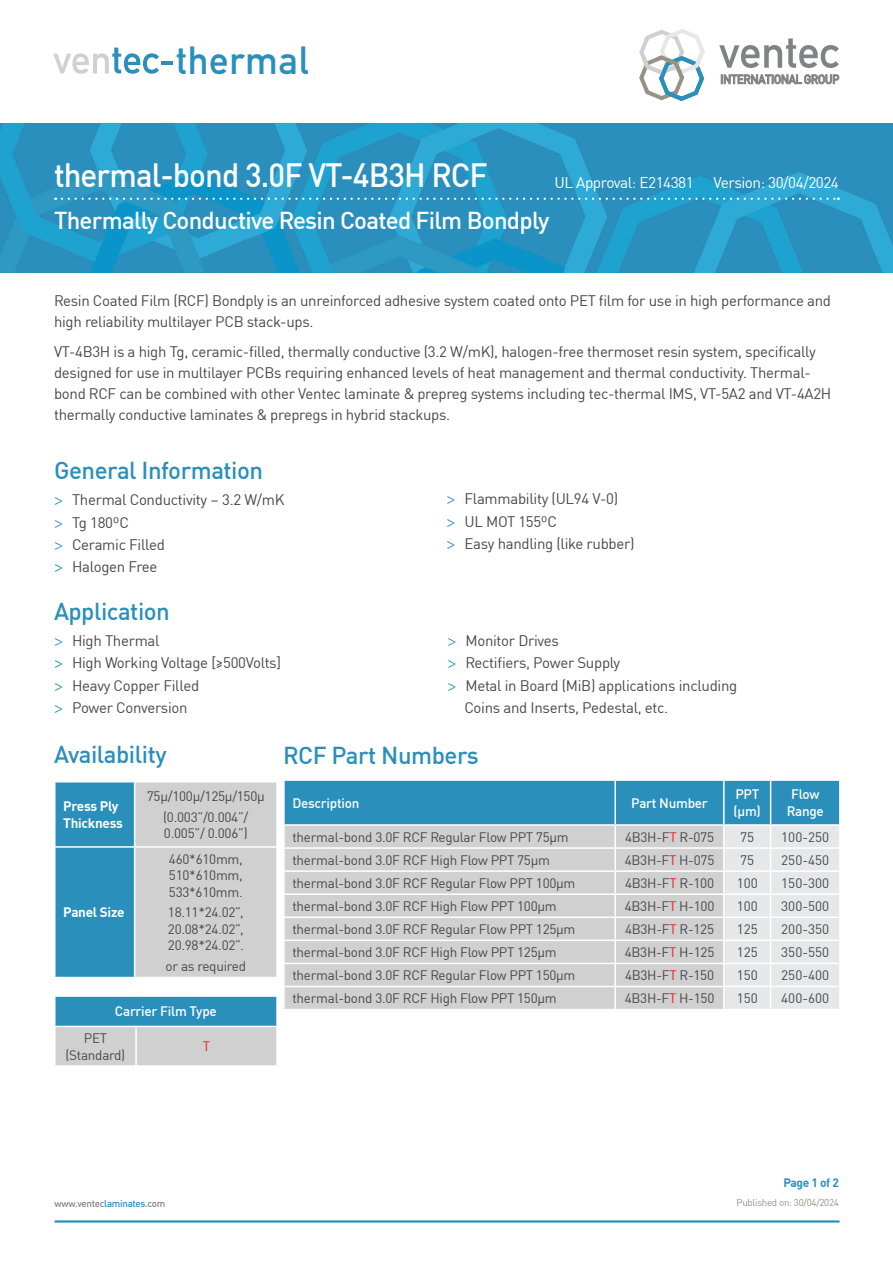
<style>
.page{position:relative;width:893px;height:1263px;background:#fff}
.page>*{position:absolute;margin:0;border:0;box-sizing:border-box;transform-origin:0 0}
.t1{font:38.7px "DIN Mittelschrift Std";letter-spacing:.02em;color:#2a8fbb}
.t2{font:500 33px "DINOT";letter-spacing:-.03em;color:#fff;scale:.95 1}
.t3{font:500 24px "DINOT";letter-spacing:-.02em;color:#2b8fbb}
.t4{font:500 24px "DINOT";letter-spacing:-.03em;color:#fff}
.t5{font:15.3px "DINOT";letter-spacing:-.03em;color:#fff}
.Paragraph_Style_1{font:15px/21px "DINOT";letter-spacing:-.02em;color:#474847}
.t6{font:13.5px/16.5px "DINOT";letter-spacing:-.02em;color:#474847;text-align:justify}
.t7{font:500 13.5px/16.5px "DINOT";letter-spacing:-.02em;color:#fff}
.t8{font:700 13.5px/16.5px "DINOT";letter-spacing:-.02em;color:#fff}
.t9{font:13.5px "DINOT";color:#ee1d23}
.t10{font:700 12px "DINOT";letter-spacing:-.03em;color:#2b8fbb}
.t11{font:500 9.75px "DINOT";letter-spacing:-.03em;color:#808285}
.t12{font:9.75px "DINOT";letter-spacing:-.03em;color:#989085}
.s1{font-family:"Myriad Pro";color:#2b8fbb}
.s2{color:#ee1d23}
.s3{color:#2b8fbb}
</style>
<div class="page">
<svg style="left:56px;top:782px;width:220px;height:195px;background:#95b9c8"></svg>
<hr style="left:54px;top:846px;width:81px;height:2px;background:#fff">
<hr style="left:134px;top:782px;width:1px;height:64px;background:#fff">
<hr style="left:135px;top:846px;width:143px;height:2px;background:#fff">
<hr style="left:134px;top:848px;width:1px;height:129px;background:#fff">
<div style="left:55px;top:996px;width:222px;height:30px;background:#2b8fbb"></div>
<div style="left:56px;top:1027px;width:220px;height:38px;background:#cfd0cf"></div>
<hr style="left:54px;top:995px;width:82px;height:2px;background:#fff">
<hr style="left:54px;top:997px;width:2px;height:29px;background:#fff">
<hr style="left:136px;top:995px;width:142px;height:2px;background:#fff">
<hr style="left:276px;top:997px;width:2px;height:29px;background:#fff">
<hr style="left:135px;top:1027px;width:2px;height:38px;background:#fff">
<img style="left:0;top:123px;width:893px;height:149px">
<svg style="left:62px;top:198px;width:777px;height:2px;background:#5cb2d3"></svg>
<hr style="left:55px;top:1220px;width:784px;height:2px;background:#2b8fbb">
<svg style="left:719px;top:38px;width:120px;height:30px"></svg>
<svg style="left:721px;top:74px;width:118px;height:10px"></svg>
<svg style="left:639px;top:29px;width:66px;height:72px"></svg>
<svg style="left:53px;top:48px;width:106px;height:26px"></svg>
<hr style="left:161px;top:61px;width:12px;height:4px;background:#2a8fbb">
<svg style="left:284px;top:780px;width:556px;height:229px;background:#b6cad2"></svg>
<hr style="left:839px;top:987px;width:2px;height:22px;background:#fff">
<p class="t1" style="left:176px;top:37px;width:134px">thermal</p>
<p class="t2" style="left:54px;top:149px;width:458px">thermal-bond 3.0F VT-4B3H RCF</p>
<p class="t4" style="left:54px;top:202px;width:497px">Thermally Conductive Resin Coated Film Bondply</p>
<p class="t5" style="left:554px;top:170px;width:141px">UL Approval: E214381</p>
<p class="t5" style="left:713px;top:170px;width:127px">Version: 30/04/2024</p>
<p class="Paragraph_Style_1" style="left:54px;top:289px;width:778px">Resin Coated Film (RCF) Bondply is an unreinforced adhesive system coated onto PET film for use in high performance and high reliability multilayer PCB stack-ups.</p>
<p class="Paragraph_Style_1" style="left:54px;top:340px;width:779px">VT-4B3H is a high Tg, ceramic-filled, thermally conductive (3.2 W/mK), halogen-free thermoset resin system, specifically designed for use in multilayer PCBs requiring enhanced levels of heat management and thermal conductivity. Thermal&shy;bond RCF can be combined with other Ventec laminate &amp; prepreg systems including tec-thermal IMS, VT-5A2 and VT-4A2H thermally conductive laminates &amp; prepregs in hybrid stackups.</p>
<p class="t3" style="left:54px;top:452px;width:211px">General Information</p>
<p class="Paragraph_Style_1" style="left:54px;top:488px;width:232px"><span class="s1">&gt;</span> Thermal Conductivity – 3.2 W/mK</p>
<p class="Paragraph_Style_1" style="left:54px;top:510px;width:76px"><span class="s1">&gt;</span> Tg 180ºC</p>
<p class="Paragraph_Style_1" style="left:54px;top:533px;width:113px"><span class="s1">&gt;</span> Ceramic Filled</p>
<p class="Paragraph_Style_1" style="left:54px;top:555px;width:105px"><span class="s1">&gt;</span> Halogen Free</p>
<p class="t3" style="left:54px;top:592px;width:117px">Application</p>
<p class="Paragraph_Style_1" style="left:54px;top:629px;width:107px"><span class="s1">&gt;</span> High Thermal</p>
<p class="Paragraph_Style_1" style="left:54px;top:651px;width:229px"><span class="s1">&gt;</span> High Working Voltage [≥500Volts]</p>
<p class="Paragraph_Style_1" style="left:54px;top:673px;width:147px"><span class="s1">&gt;</span> Heavy Copper Filled</p>
<p class="Paragraph_Style_1" style="left:54px;top:696px;width:135px"><span class="s1">&gt;</span> Power Conversion</p>
<p class="t3" style="left:54px;top:736px;width:114px">Availability</p>
<p class="t8" style="left:63px;top:797px;width:61px">Press Ply<br>Thickness</p>
<p class="Paragraph_Style_1" style="left:446px;top:487px;width:173px"><span class="s1">&gt;</span> Flammability (UL94 V-0)</p>
<p class="Paragraph_Style_1" style="left:446px;top:509px;width:112px"><span class="s1">&gt;</span> UL MOT 155ºC</p>
<p class="Paragraph_Style_1" style="left:446px;top:532px;width:190px"><span class="s1">&gt;</span> Easy handling (like rubber)</p>
<p class="Paragraph_Style_1" style="left:447px;top:629px;width:113px"><span class="s1">&gt;</span> Monitor Drives</p>
<p class="Paragraph_Style_1" style="left:447px;top:651px;width:174px"><span class="s1">&gt;</span> Rectifiers, Power Supply</p>
<p class="Paragraph_Style_1" style="left:447px;top:673px;width:291px"><span class="s1">&gt;</span> Metal in Board (MiB) applications including</p>
<p class="Paragraph_Style_1" style="left:464px;top:696px;width:205px">Coins and Inserts, Pedestal, etc.</p>
<p class="t3" style="left:283px;top:736px;width:197px">RCF Part Numbers</p>
<p class="t7" style="left:292px;top:793px;width:68px">Description</p>
<p class="t7" style="left:631px;top:793px;width:78px">Part Number</p>
<p class="t7" style="left:734px;top:785px;width:29px">PPT (µm)</p>
<p class="t7" style="left:787px;top:785px;width:39px;text-align:center">Flow<br>Range</p>
<p class="t6" style="left:292px;top:827px;width:278px">thermal-bond 3.0F RCF Regular Flow PPT 75µm</p>
<p class="t6" style="left:625px;top:827px;width:91px">4B3H-F<span class="s2">T</span> R-075</p>
<p class="t6" style="left:740px;top:827px;width:16px">75</p>
<p class="t6" style="left:781px;top:827px;width:50px">100-250</p>
<p class="t6" style="left:292px;top:850px;width:259px">thermal-bond 3.0F RCF High Flow PPT 75µm</p>
<p class="t6" style="left:625px;top:850px;width:91px">4B3H-F<span class="s2">T</span> H-075</p>
<p class="t6" style="left:740px;top:850px;width:16px">75</p>
<p class="t6" style="left:781px;top:850px;width:50px">250-450</p>
<p class="t6" style="left:292px;top:873px;width:285px">thermal-bond 3.0F RCF Regular Flow PPT 100µm</p>
<p class="t6" style="left:625px;top:873px;width:91px">4B3H-F<span class="s2">T</span> R-100</p>
<p class="t6" style="left:737px;top:873px;width:23px">100</p>
<p class="t6" style="left:781px;top:873px;width:50px">150-300</p>
<p class="t6" style="left:292px;top:896px;width:266px">thermal-bond 3.0F RCF High Flow PPT 100µm</p>
<p class="t6" style="left:625px;top:896px;width:91px">4B3H-F<span class="s2">T</span> H-100</p>
<p class="t6" style="left:737px;top:896px;width:23px">100</p>
<p class="t6" style="left:781px;top:896px;width:50px">300-500</p>
<p class="t6" style="left:292px;top:920px;width:285px">thermal-bond 3.0F RCF Regular Flow PPT 125µm</p>
<p class="t6" style="left:625px;top:920px;width:91px">4B3H-F<span class="s2">T</span> R-125</p>
<p class="t6" style="left:737px;top:920px;width:23px">125</p>
<p class="t6" style="left:781px;top:920px;width:50px">200-350</p>
<p class="t6" style="left:292px;top:943px;width:266px">thermal-bond 3.0F RCF High Flow PPT 125µm</p>
<p class="t6" style="left:625px;top:943px;width:91px">4B3H-F<span class="s2">T</span> H-125</p>
<p class="t6" style="left:737px;top:943px;width:23px">125</p>
<p class="t6" style="left:781px;top:943px;width:50px">350-550</p>
<p class="t6" style="left:292px;top:966px;width:285px">thermal-bond 3.0F RCF Regular Flow PPT 150µm</p>
<p class="t6" style="left:625px;top:966px;width:91px">4B3H-F<span class="s2">T</span> R-150</p>
<p class="t6" style="left:737px;top:966px;width:23px">150</p>
<p class="t6" style="left:781px;top:966px;width:50px">250-400</p>
<p class="t6" style="left:292px;top:989px;width:266px">thermal-bond 3.0F RCF High Flow PPT 150µm</p>
<p class="t6" style="left:625px;top:989px;width:91px">4B3H-F<span class="s2">T</span> H-150</p>
<p class="t6" style="left:737px;top:989px;width:23px">150</p>
<p class="t6" style="left:781px;top:989px;width:50px">400-600</p>
<p class="t6" style="left:147px;top:786px;width:120px">75µ/100µ/125µ/150µ</p>
<p class="t6" style="left:163px;top:807px;width:87px">(0.003”/0.004”/<br>0.005”/ 0.006”)</p>
<p class="t6" style="left:169px;top:849px;width:75px">460*610mm, 510*610mm, 533*610mm.</p>
<p class="t6" style="left:168px;top:903px;width:77px">18.11*24.02”, 20.08*24.02”, 20.98*24.02”.</p>
<p class="t6" style="left:166px;top:957px;width:82px">or as required</p>
<p class="t7" style="left:115px;top:1002px;width:103px">Carrier Film Type</p>
<p class="t6" style="left:66px;top:1029px;width:61px;text-align:center">PET (Standard)</p>
<p class="t9" style="left:203px;top:1036px;width:9px">T</p>
<p class="t8" style="left:63px;top:903px;width:63px">Panel Size</p>
<p class="t10" style="left:783px;top:1173px;width:57px">Page 1 of 2</p>
<p class="t11" style="left:55px;top:1195px;width:112px">www.ventec<span class="s3">laminates</span>.com</p>
<p class="t12" style="left:737px;top:1195px;width:104px">Published on: 30/04/2024</p>
</div>
